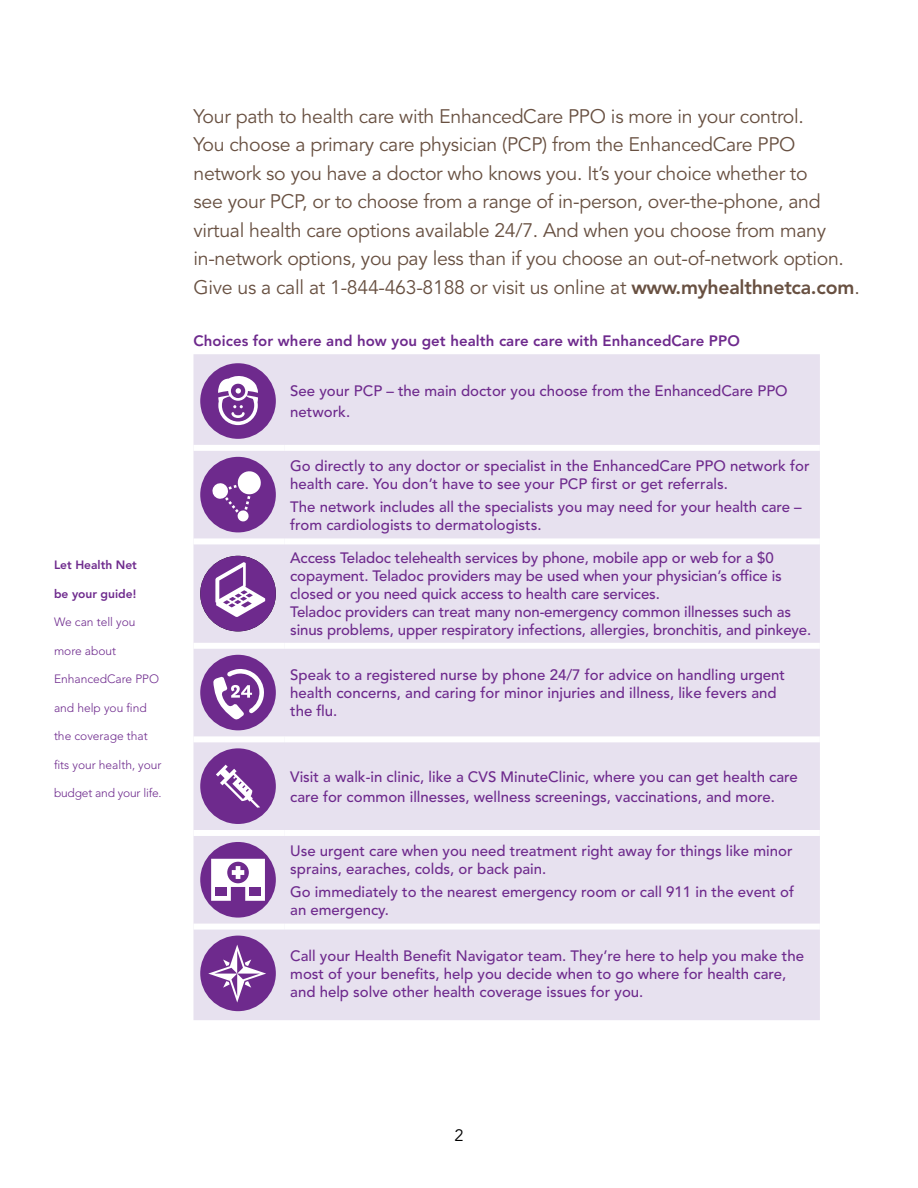
<style>
.page{position:relative;width:918px;height:1188px;background:#fff}
.page>*{position:absolute;margin:0;border:0;box-sizing:border-box;transform-origin:0 0}
.t1{font:19.5px/28.5px "Avenir LT Std";letter-spacing:-.015em;color:#685041}
.t2{font:16.5px "Avenir LT Std";color:#000}
.t3{font:500 15px/18px "Avenir LT Std";color:#6e2a8d}
.t4{font:800 15px "Avenir LT Std";letter-spacing:.005em;color:#6e2a8d}
.t5{font:300 12px "Avenir LT Std";color:#6e2a8d}
.t6{font:800 12px "Avenir LT Std";color:#6e2a8d}
.s1{font-weight:800}
</style>
<div class="page">
<div style="left:194px;top:354px;width:626px;height:666px;background:#e7e1ef"></div>
<div style="left:194px;top:643px;width:90px;height:6px;background:#fff"></div>
<div style="left:284px;top:643px;width:536px;height:6px;background:#fff"></div>
<div style="left:194px;top:736px;width:90px;height:6px;background:#fff"></div>
<div style="left:284px;top:736px;width:536px;height:6px;background:#fff"></div>
<div style="left:194px;top:830px;width:90px;height:6px;background:#fff"></div>
<div style="left:284px;top:830px;width:536px;height:6px;background:#fff"></div>
<div style="left:194px;top:924px;width:90px;height:6px;background:#fff"></div>
<div style="left:284px;top:924px;width:536px;height:6px;background:#fff"></div>
<div style="left:194px;top:445px;width:90px;height:6px;background:#fff"></div>
<div style="left:284px;top:445px;width:536px;height:6px;background:#fff"></div>
<div style="left:194px;top:538px;width:90px;height:6px;background:#fff"></div>
<div style="left:284px;top:538px;width:536px;height:6px;background:#fff"></div>
<div style="left:200px;top:363px;width:76px;height:76px;background:#6e2a8d;border-radius:50%"></div>
<svg style="left:218px;top:376px;width:40px;height:49px"></svg>
<div style="left:200px;top:457px;width:76px;height:75px;background:#6e2a8d;border-radius:50%"></div>
<svg style="left:212px;top:471px;width:49px;height:51px"></svg>
<div style="left:200px;top:556px;width:76px;height:75px;background:#6e2a8d;border-radius:50%"></div>
<svg style="left:215px;top:562px;width:50px;height:55px"></svg>
<div style="left:200px;top:655px;width:76px;height:75px;background:#6e2a8d;border-radius:50%"></div>
<svg style="left:213px;top:669px;width:51px;height:51px"></svg>
<div style="left:200px;top:748px;width:76px;height:76px;background:#6e2a8d;border-radius:50%"></div>
<svg style="left:216px;top:765px;width:44px;height:43px"></svg>
<div style="left:200px;top:842px;width:76px;height:76px;background:#6e2a8d;border-radius:50%"></div>
<svg style="left:211px;top:859px;width:54px;height:42px"></svg>
<div style="left:200px;top:936px;width:76px;height:75px;background:#6e2a8d;border-radius:50%"></div>
<svg style="left:208px;top:945px;width:58px;height:58px"></svg>
<p class="t6" style="left:54px;top:558px;width:84px">Let Health Net</p>
<p class="t6" style="left:54px;top:586px;width:84px">be your guide!</p>
<p class="t5" style="left:54px;top:615px;width:83px">We can tell you</p>
<p class="t5" style="left:54px;top:644px;width:64px">more about</p>
<p class="t5" style="left:54px;top:672px;width:107px">EnhancedCare PPO</p>
<p class="t5" style="left:54px;top:701px;width:94px">and help you find</p>
<p class="t5" style="left:54px;top:729px;width:95px">the coverage that</p>
<p class="t5" style="left:54px;top:758px;width:109px">fits your health, your</p>
<p class="t5" style="left:54px;top:786px;width:109px">budget and your life.</p>
<p class="t1" style="left:194px;top:102px;width:668px">Your path to health care with EnhancedCare PPO is more in your control.<br>You choose a primary care physician (PCP) from the EnhancedCare PPO network so you have a doctor who knows you. It’s your choice whether to<br>see your PCP, or to choose from a range of in-person, over-the-phone, and virtual health care options available 24/7. And when you choose from many in-network options, you pay less than if you choose an out-of-network option.<br>Give us a call at 1-844-463-8188 or visit us online at <span class="s1">www.myhealthnetca.com</span>.</p>
<p class="t4" style="left:194px;top:332px;width:548px">Choices for where and how you get health care care with EnhancedCare PPO</p>
<p class="t3" style="left:290px;top:381px;width:499px;line-height:21px">See your PCP – the main doctor you choose from the EnhancedCare PPO network.</p>
<p class="t3" style="left:290px;top:457px;width:521px">Go directly to any doctor or specialist in the EnhancedCare PPO network for health care. You don’t have to see your PCP first or get referrals.</p>
<p class="t3" style="left:290px;top:498px;width:513px">The network includes all the specialists you may need for your health care – from cardiologists to dermatologists.</p>
<p class="t3" style="left:290px;top:549px;width:523px">Access Teladoc telehealth services by phone, mobile app or web for a $0 copayment. Teladoc providers may be used when your physician’s office is closed or you need quick access to health care services.<br>Teladoc providers can treat many non-emergency common illnesses such as sinus problems, upper respiratory infections, allergies, bronchitis, and pinkeye.</p>
<p class="t3" style="left:290px;top:666px;width:496px">Speak to a registered nurse by phone 24/7 for advice on handling urgent health concerns, and caring for minor injuries and illness, like fevers and the flu.</p>
<p class="t3" style="left:290px;top:768px;width:509px;line-height:19.5px">Visit a walk-in clinic, like a CVS MinuteClinic, where you can get health care care for common illnesses, wellness screenings, vaccinations, and more.</p>
<p class="t3" style="left:290px;top:842px;width:504px">Use urgent care when you need treatment right away for things like minor sprains, earaches, colds, or back pain.</p>
<p class="t3" style="left:290px;top:883px;width:505px">Go immediately to the nearest emergency room or call 911 in the event of an emergency.</p>
<p class="t3" style="left:290px;top:947px;width:515px">Call your Health Benefit Navigator team. They’re here to help you make the most of your benefits, help you decide when to go where for health care, and help solve other health coverage issues for you.</p>
<p class="t2" style="left:454px;top:1126px;width:11px">2</p>
</div>
